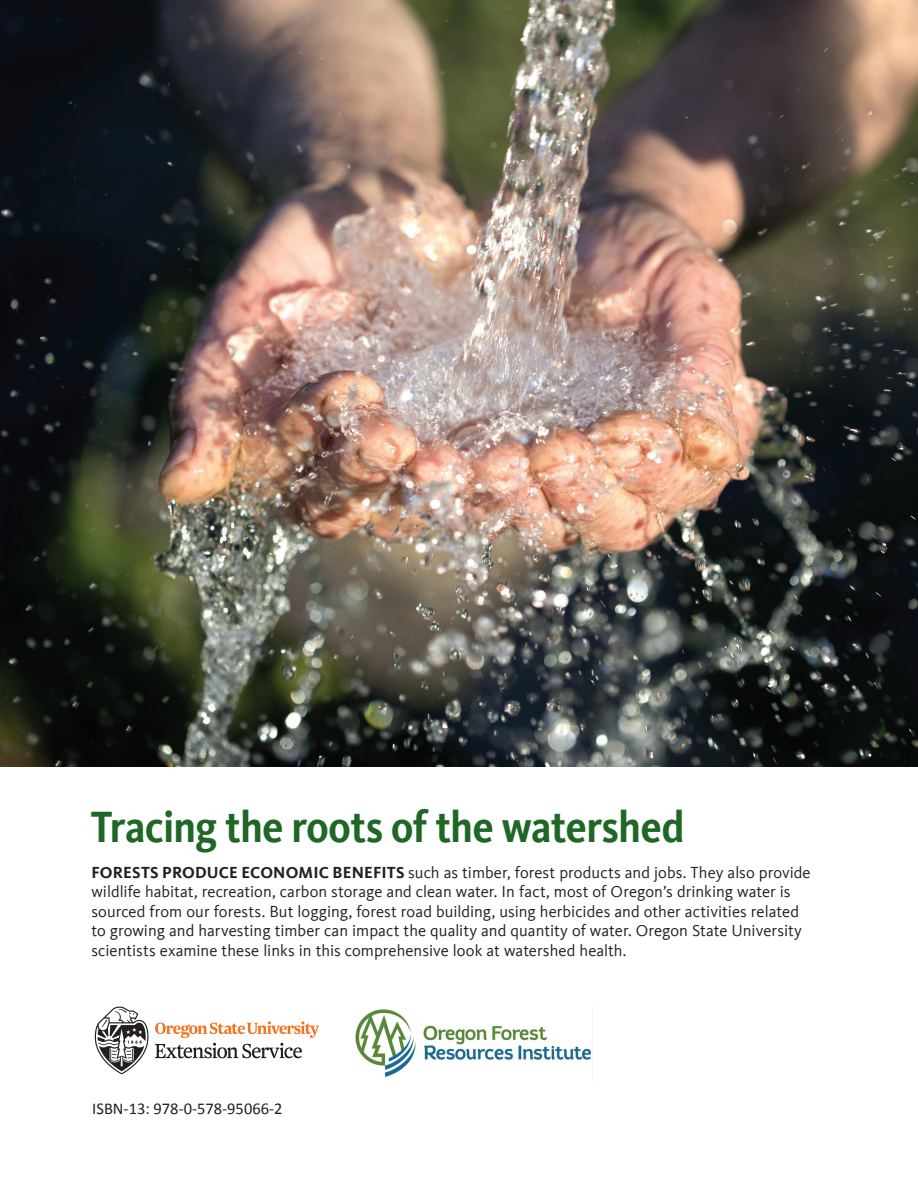
<style>
.page{position:relative;width:918px;height:1188px;background:#fff}
.page>*{position:absolute;margin:0;border:0;box-sizing:border-box;transform-origin:0 0}
.t1{font:700 45px "Kievit Offc";letter-spacing:-.01em;color:#1e6725;scale:.9 1}
.t2{font:16.5px/19.5px "Kievit Offc";color:#231f20}
.t3{font:16.5px "Calibri";color:#231f20}
.s1{font-weight:700}
</style>
<div class="page">
<img style="left:0;top:0;width:918px;height:767px">
<img style="left:355px;top:1009px;width:237px;height:68px">
<svg style="left:94px;top:1006px;width:225px;height:68px"></svg>
<h1 class="t1" style="left:91px;top:801px;width:661px">Tracing the roots of the watershed</h1>
<p class="t2" style="left:91px;top:862px;width:721px"><span class="s1">FORESTS PRODUCE ECONOMIC BENEFITS</span> such as timber, forest products and jobs. They also provide wildlife habitat, recreation, carbon storage and clean water. In fact, most of Oregon’s drinking water is sourced from our forests. But logging, forest road building, using herbicides and other activities related to growing and harvesting timber can impact the quality and quantity of water. Oregon State University scientists examine these links in this comprehensive look at watershed health.</p>
<p class="t3" style="left:92px;top:1097px;width:192px">ISBN-13: 978-0-578-95066-2</p>
</div>
